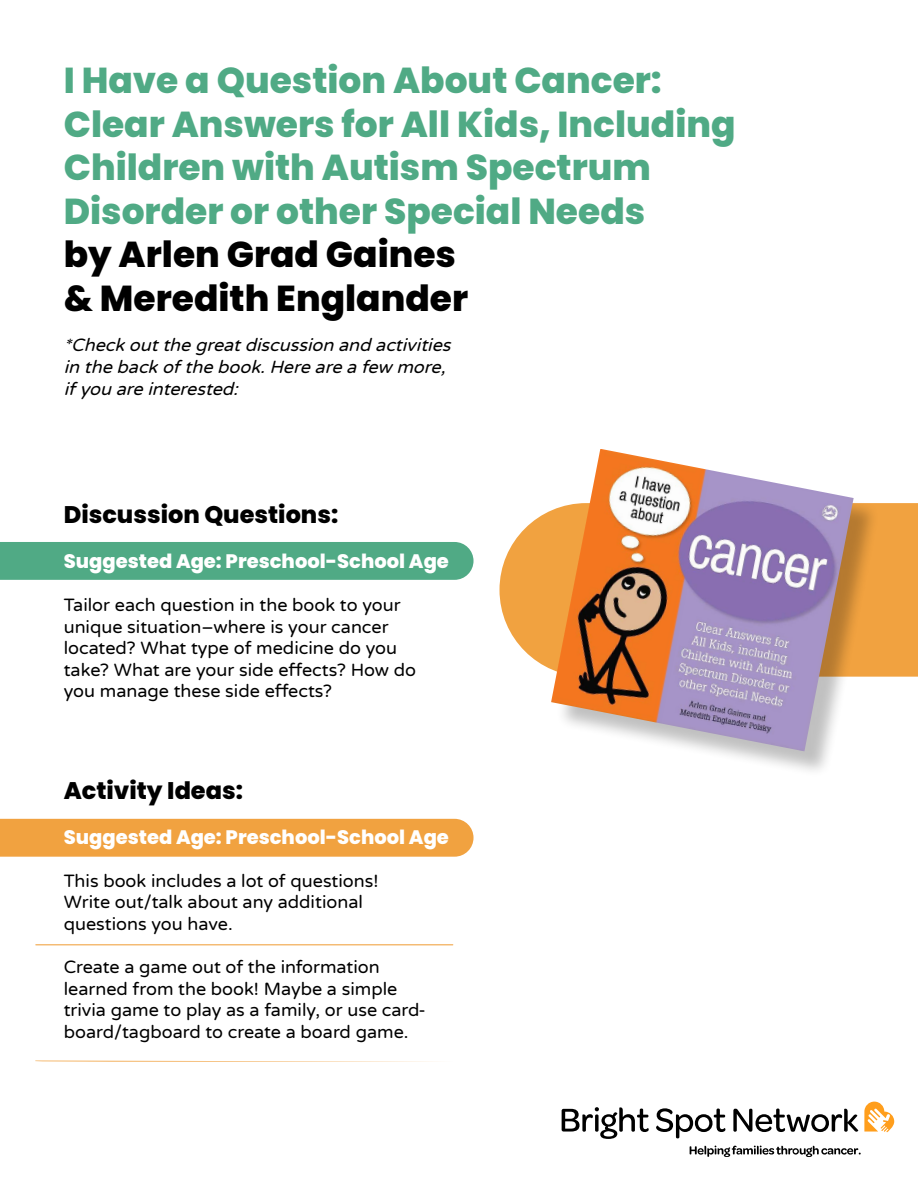
<style>
.page{position:relative;width:918px;height:1188px;background:#fff}
.page>*{position:absolute;margin:0;border:0;box-sizing:border-box;transform-origin:0 0}
.t1{font:800 36px/43.5px "Poppins";color:#50aa85}
.t2{font:800 36px/43.5px "Poppins";color:#000}
.t3{font:800 24px "Poppins";color:#000}
.t4{font:800 19.5px "Poppins";color:#fff}
.t5{font:18px/21.6px "Varela Round";color:#000}
.t6{font:italic 18px/21.6px "Varela Round";color:#000}
</style>
<div class="page">
<div style="left:0;top:819px;width:474px;height:38px;background:#f1a240"></div>
<div style="left:0;top:542px;width:474px;height:38px;background:#50aa85"></div>
<svg style="left:500px;top:503px;width:418px;height:174px;fill:#f1a240"></svg>
<div style="left:555px;top:453px;width:325px;height:325px;background:#000;opacity:.25"></div>
<img style="left:551px;top:449px;width:303px;height:302px">
<svg style="left:690px;top:1146px;width:171px;height:11px"></svg>
<svg style="left:562px;top:1107px;width:87px;height:32px"></svg>
<svg style="left:656px;top:1108px;width:69px;height:30px"></svg>
<svg style="left:733px;top:1109px;width:125px;height:23px"></svg>
<svg style="left:864px;top:1102px;width:30px;height:30px"></svg>
<hr style="left:35px;top:944px;width:418px;height:1px;background:#f1a240">
<svg style="left:35px;top:1061px;width:398px;height:1px"></svg>
<h1 class="t1" style="left:64px;top:59px;width:673px">I Have a Question About Cancer:<br>Clear Answers for All Kids, Including<br>Children with Autism Spectrum<br>Disorder or other Special Needs</h1>
<h1 class="t2" style="left:64px;top:233px;width:406px">by Arlen Grad Gaines &amp; Meredith Englander</h1>
<p class="t6" style="left:64px;top:334px;width:394px">*Checkoutthegreatdiscussion and activities in thebackofthebook.Hereareafew more, ifyou areinterested:</p>
<h2 class="t3" style="left:64px;top:501px;width:276px">Discussion Questions:</h2>
<p class="t4" style="left:64px;top:550px;width:387px">Suggested Age: Preschool-School Age</p>
<p class="t5" style="left:64px;top:594px;width:354px">Tailor each question in the book to your unique situation–where is your cancer located? What type of medicine do you take? What are your side effects? How do you manage these side effects?</p>
<h2 class="t3" style="left:64px;top:776px;width:181px">Activity Ideas:</h2>
<p class="t4" style="left:64px;top:825px;width:387px">Suggested Age: Preschool-School Age</p>
<p class="t5" style="left:64px;top:869px;width:316px">This book includes a lot of questions!<br>Write out/talk about any additional questions you have.</p>
<p class="t5" style="left:64px;top:956px;width:364px">Create a game out of the information learned from the book! Maybe a simple trivia game to play as a family, or use card&shy;board/tagboard to create a board game.</p>
</div>
